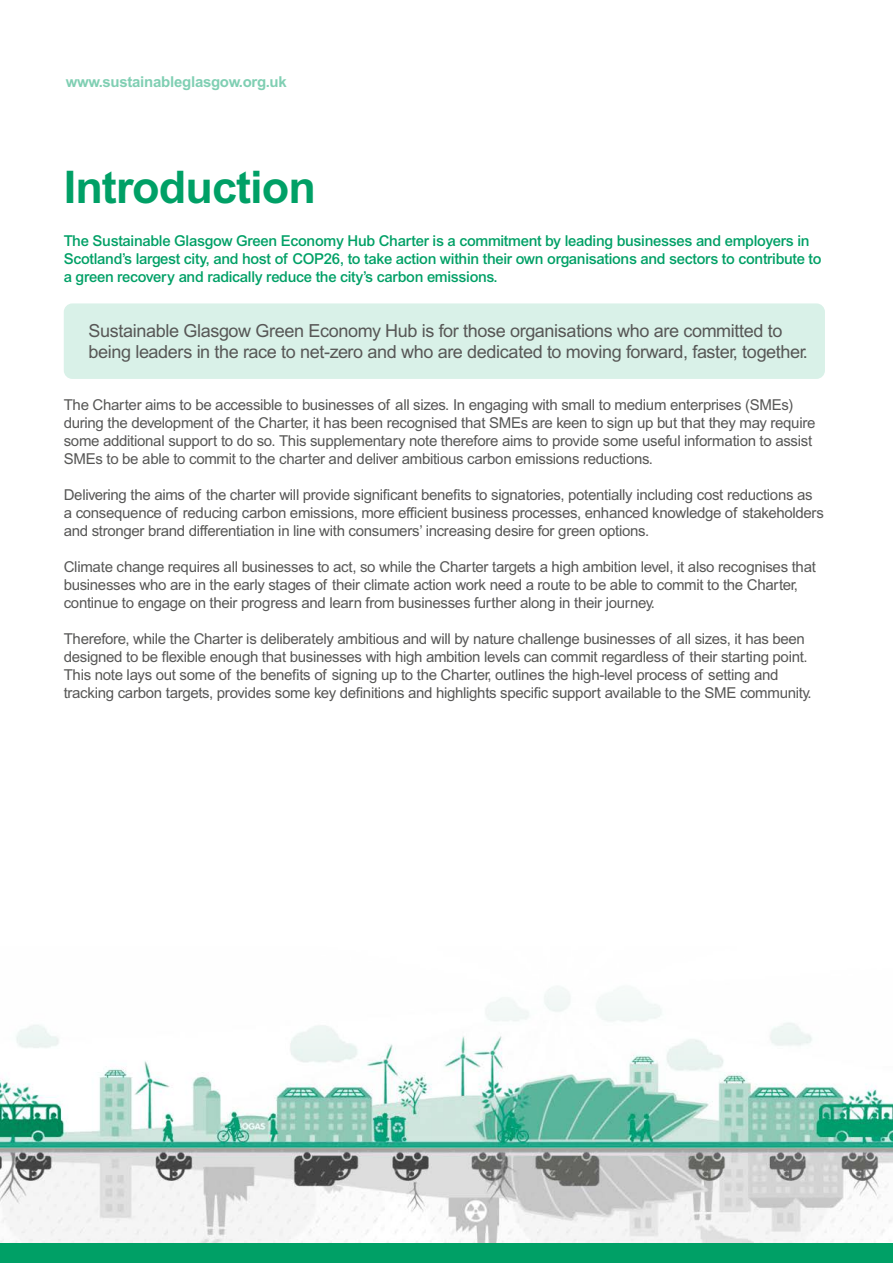
<style>
.page{position:relative;width:893px;height:1263px;background:#fff}
.page>*{position:absolute;margin:0;border:0;box-sizing:border-box;transform-origin:0 0}
.t1{font:700 45px "Arial MT Pro";letter-spacing:-.02em;color:#00a066}
.t2{font:18px/21px "Arial MT Pro";letter-spacing:-.02em;color:#575756}
.t3{font:15px/18px "Arial MT Pro";letter-spacing:-.02em;color:#575756}
.t4{font:500 15px/18px "Arial MT Pro";letter-spacing:-.02em;color:#00a066}
.t5{font:700 15px "Arial MT Pro";letter-spacing:-.02em;color:#80cfb3}
</style>
<div class="page">
<img style="left:0;top:1069px;width:893px;height:174px">
<div style="left:0;top:1244px;width:893px;height:19px;background:#00a066"></div>
<div style="left:64px;top:303px;width:761px;height:76px;background:#d9f1e8;border-radius:9px"></div>
<p class="t5" style="left:66px;top:73px;width:222px">www.sustainableglasgow.org.uk</p>
<h1 class="t1" style="left:64px;top:160px;width:254px">Introduction</h1>
<p class="t4" style="left:64px;top:232px;width:759px">The Sustainable Glasgow Green Economy Hub Charter is a commitment by leading businesses and employers in<br>Scotland’s largest city, and host of COP26, to take action within their own organisations and sectors to contribute to a green recovery and radically reduce the city’s carbon emissions.</p>
<p class="t2" style="left:89px;top:321px;width:721px">Sustainable Glasgow Green Economy Hub is for those organisations who are committed to being leaders in the race to net-zero and who are dedicated to moving forward, faster, together.</p>
<p class="t3" style="left:64px;top:397px;width:753px">The Charter aims to be accessible to businesses of all sizes. In engaging with small to medium enterprises (SMEs) during the development of the Charter, it has been recognised that SMEs are keen to sign up but that they may require some additional support to do so. This supplementary note therefore aims to provide some useful information to assist SMEs to be able to commit to the charter and deliver ambitious carbon emissions reductions.</p>
<p class="t3" style="left:64px;top:487px;width:762px">Delivering the aims of the charter will provide significant benefits to signatories, potentially including cost reductions as a consequence of reducing carbon emissions, more efficient business processes, enhanced knowledge of stakeholders and stronger brand differentiation in line with consumers’ increasing desire for green options.</p>
<p class="t3" style="left:64px;top:559px;width:754px">Climate change requires all businesses to act, so while the Charter targets a high ambition level, it also recognises that businesses who are in the early stages of their climate action work need a route to be able to commit to the Charter, continue to engage on their progress and learn from businesses further along in their journey.</p>
<p class="t3" style="left:64px;top:631px;width:749px">Therefore, while the Charter is deliberately ambitious and will by nature challenge businesses of all sizes, it has been designed to be flexible enough that businesses with high ambition levels can commit regardless of their starting point.<br>This note lays out some of the benefits of signing up to the Charter, outlines the high-level process of setting and tracking carbon targets, provides some key definitions and highlights specific support available to the SME community.</p>
</div>
